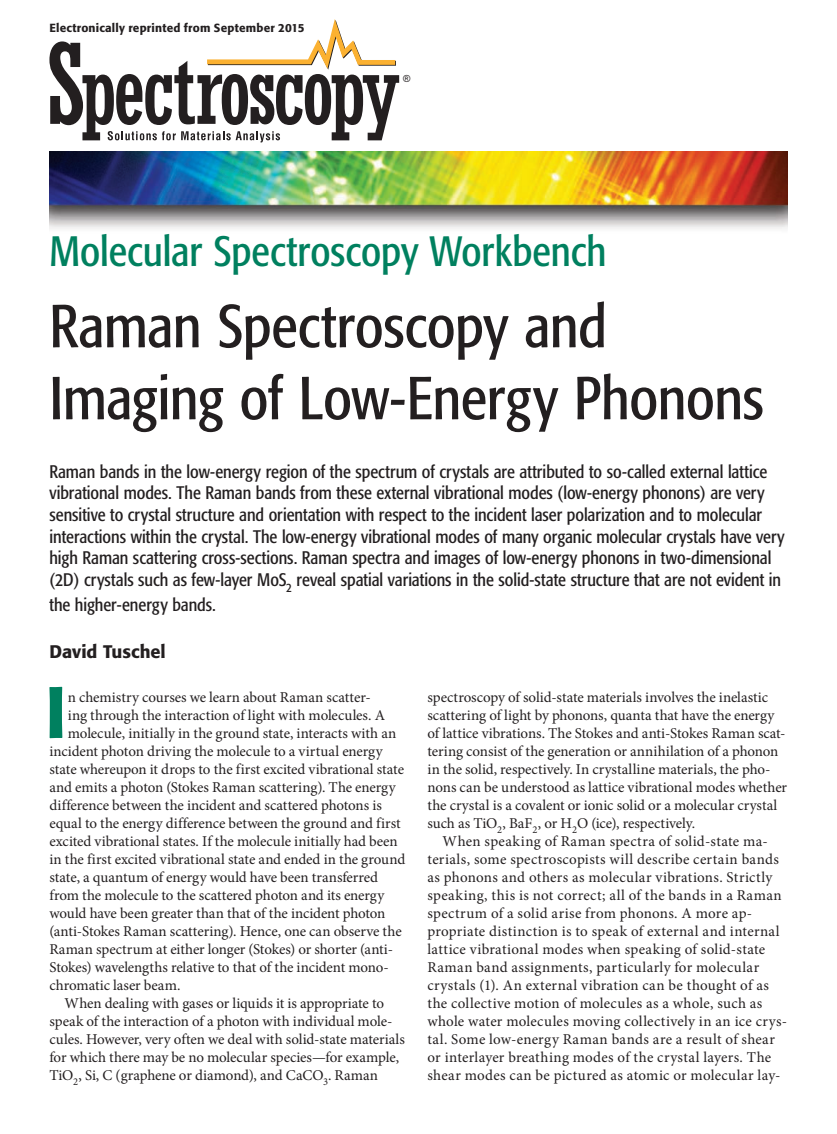
<style>
.page{position:relative;width:837px;height:1134px;background:#fff}
.page>*{position:absolute;margin:0;border:0;box-sizing:border-box;transform-origin:0 0}
.t1{font:500 condensed 72.15px "Formata";color:#00805f}
.t2{font:condensed 60px/72px "Formata";letter-spacing:-.005em;color:#231f20}
.t3{font:condensed 42px "Formata";color:#00805f}
.t4{font:condensed 18px/21.6px "Formata";letter-spacing:-.005em;color:#231f20}
.t5{font:500 18px "Formata";letter-spacing:-.005em;color:#231f20}
.t6{font:15px/18px "Minion Pro";letter-spacing:.005em;color:#231f20}
.t7{font:500 11.7px "Formata";letter-spacing:.015em;color:#231f20}
.t8{font:9.9px "Arial";color:#231f20}
</style>
<div class="page">
<img style="left:49px;top:152px;width:738px;height:77px">
<svg style="left:49px;top:19px;width:350px;height:123px"></svg>
<p class="t7" style="left:49px;top:21px;width:257px">Electronically reprinted from September 2015</p>
<p class="t8" style="left:403px;top:72px;width:9px">®</p>
<h3 class="t3" style="left:49px;top:227px;width:559px">Molecular Spectroscopy Workbench</h3>
<h2 class="t2" style="left:49px;top:291px;width:716px">Raman Spectroscopy and<br>Imaging of Low-Energy Phonons</h2>
<p class="t4" style="left:49px;top:461px;width:737px">Raman bands in the low-energy region of the spectrum of crystals are attributed to so-called external lattice vibrational modes. The Raman bands from these external vibrational modes (low-energy phonons) are very sensitive to crystal structure and orientation with respect to the incident laser polarization and to molecular interactions within the crystal. The low-energy vibrational modes of many organic molecular crystals have very high Raman scattering cross-sections. Raman spectra and images of low-energy phonons in two-dimensional (2D) crystals such as few-layer MoS<sub>2</sub> reveal spatial variations in the solid-state structure that are not evident in</p>
<p class="t4" style="left:49px;top:594px;width:168px">the higher-energy bands.</p>
<p class="t5" style="left:49px;top:640px;width:118px">David Tuschel</p>
<h1 class="t1" style="left:46px;top:669px;width:21px">I</h1>
<p class="t6" style="left:68px;top:688px;width:304px">n chemistry courses we learn about Raman scatter-</p>
<p class="t6" style="left:68px;top:706px;width:319px">ing through the interaction of light with molecules. A</p>
<p class="t6" style="left:68px;top:724px;width:330px">molecule, initially in the ground state, interacts with an</p>
<p class="t6" style="left:49px;top:742px;width:335px">incident photon driving the molecule to a virtual energy</p>
<p class="t6" style="left:49px;top:760px;width:356px">state whereupon it drops to the first excited vibrational state</p>
<p class="t6" style="left:49px;top:778px;width:348px">and emits a photon (Stokes Raman scattering). The energy</p>
<p class="t6" style="left:49px;top:796px;width:334px">difference between the incident and scattered photons is</p>
<p class="t6" style="left:49px;top:814px;width:353px">equal to the energy difference between the ground and first</p>
<p class="t6" style="left:49px;top:832px;width:350px">excited vibrational states. If the molecule initially had been</p>
<p class="t6" style="left:49px;top:850px;width:357px">in the first excited vibrational state and ended in the ground</p>
<p class="t6" style="left:49px;top:868px;width:330px">state, a quantum of energy would have been transferred</p>
<p class="t6" style="left:49px;top:886px;width:336px">from the molecule to the scattered photon and its energy</p>
<p class="t6" style="left:49px;top:904px;width:338px">would have been greater than that of the incident photon</p>
<p class="t6" style="left:49px;top:922px;width:354px">(anti-Stokes Raman scattering). Hence, one can observe the</p>
<p class="t6" style="left:49px;top:940px;width:345px">Raman spectrum at either longer (Stokes) or shorter (anti-</p>
<p class="t6" style="left:49px;top:958px;width:341px">Stokes) wavelengths relative to that of the incident mono-</p>
<p class="t6" style="left:49px;top:976px;width:132px">chromatic laser beam.</p>
<p class="t6" style="left:64px;top:994px;width:321px">When dealing with gases or liquids it is appropriate to</p>
<p class="t6" style="left:49px;top:1012px;width:344px">speak of the interaction of a photon with individual mole-</p>
<p class="t6" style="left:49px;top:1030px;width:357px">cules. However, very often we deal with solid-state materials</p>
<p class="t6" style="left:49px;top:1048px;width:351px">for which there may be no molecular species—for example,</p>
<p class="t6" style="left:49px;top:1066px;width:330px">TiO<sub>2</sub>, Si, C (graphene or diamond), and CaCO<sub>3</sub>. Raman</p>
<p class="t6" style="left:428px;top:688px;width:361px">spectroscopy of solid-state materials involves the inelastic scattering of light by phonons, quanta that have the energy of lattice vibrations. The Stokes and anti-Stokes Raman scat&shy;tering consist of the generation or annihilation of a phonon in the solid, respectively. In crystalline materials, the pho&shy;nons can be understood as lattice vibrational modes whether the crystal is a covalent or ionic solid or a molecular crystal such as TiO<sub>2</sub>, BaF<sub>2</sub>, or H<sub>2</sub>O (ice), respectively.</p>
<p class="t6" style="left:428px;top:832px;width:361px;text-indent:15px">When speaking of Raman spectra of solid-state ma&shy;terials, some spectroscopists will describe certain bands as phonons and others as molecular vibrations. Strictly speaking, this is not correct; all of the bands in a Raman spectrum of a solid arise from phonons. A more ap&shy;propriate distinction is to speak of external and internal lattice vibrational modes when speaking of solid-state Raman band assignments, particularly for molecular crystals (1). An external vibration can be thought of as the collective motion of molecules as a whole, such as whole water molecules moving collectively in an ice crys&shy;tal. Some low-energy Raman bands are a result of shear or interlayer breathing modes of the crystal layers. The shear modes can be pictured as atomic or molecular lay-</p>
</div>
